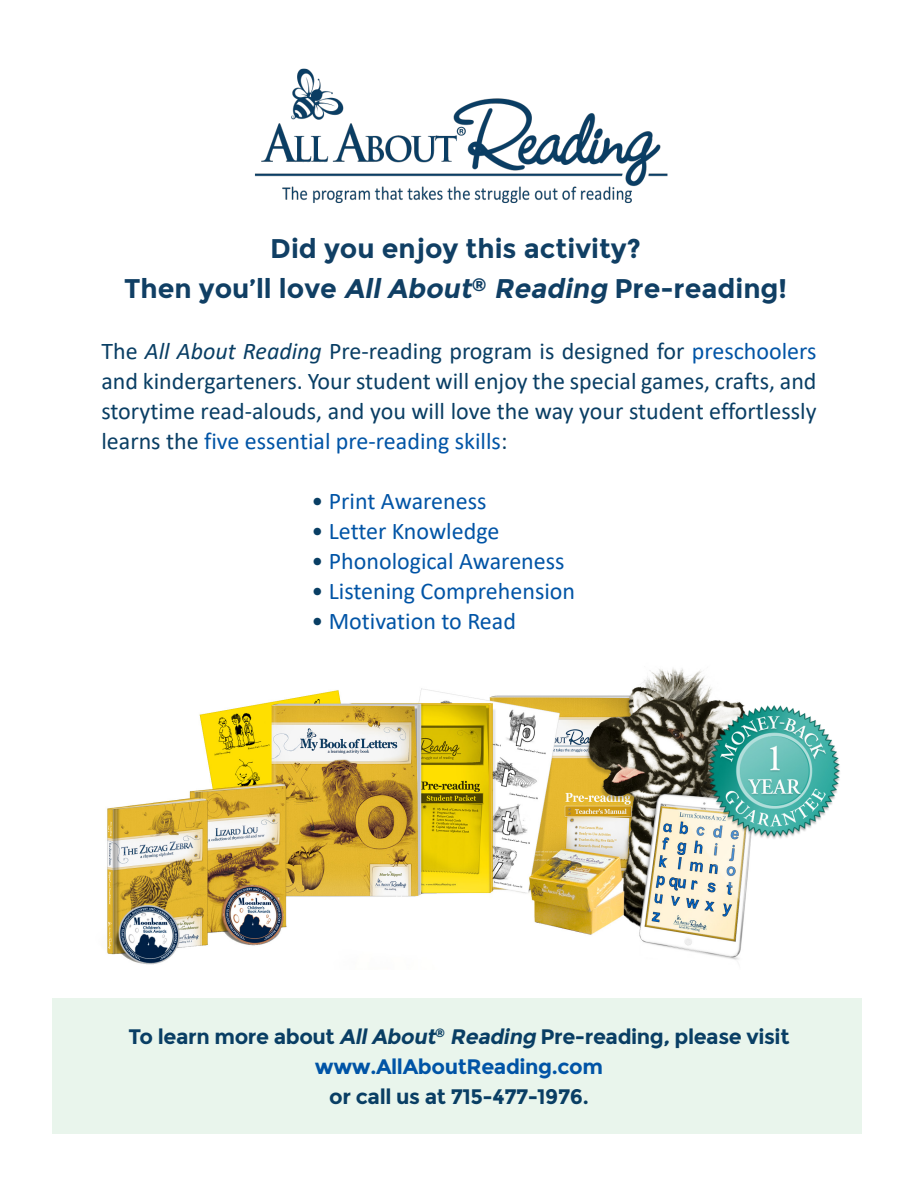
<style>
.page{position:relative;width:918px;height:1188px;background:#fff}
.page>*{position:absolute;margin:0;border:0;box-sizing:border-box;transform-origin:0 0}
.t1{font:700 27px "Montserrat";color:#103f64}
.t2{font:24px/30px "Calibri";color:#093e64;text-align:justify}
.t3{font:24px "Calibri";color:#0054a6}
.t4{font:700 21px "Montserrat";letter-spacing:-.02em;color:#093e64}
.Paragraph_Style_1{font:700 21px "Montserrat";letter-spacing:-.02em;color:#0054a6}
.s1{font-style:italic}
.s2{color:#0054a6}
.s3{color:#093e64}
</style>
<div class="page">
<div style="left:52px;top:999px;width:810px;height:135px;background:#e9f5ec"></div>
<img style="left:107px;top:668px;width:644px;height:297px">
<img style="left:706px;top:702px;width:134px;height:140px">
<img style="left:254px;top:68px;width:414px;height:136px">
<p class="t1" style="left:270px;top:232px;width:372px">Did you enjoy this activity?</p>
<p class="t1" style="left:124px;top:273px;width:664px">Then you’ll love <span class="s1">AllAbout</span><sup>®</sup> <span class="s1">Reading</span> Pre-reading!</p>
<p class="t2" style="left:101px;top:335px;width:717px">The <span class="s1">All About Reading</span> Pre-reading program is designed for <span class="s2">preschoolers </span>and kindergarteners. Your student will enjoy the special games, crafts, and storytime read-alouds, and you will love the way your student effortlessly learns the <span class="s2">five essential pre-reading skills</span>:</p>
<p class="t3" style="left:311px;top:484px;width:177px"><span class="s3">•</span> Print Awareness</p>
<p class="t3" style="left:311px;top:514px;width:190px"><span class="s3">•</span> Letter Knowledge</p>
<p class="t3" style="left:311px;top:544px;width:255px"><span class="s3">•</span> Phonological Awareness</p>
<p class="t3" style="left:311px;top:574px;width:265px"><span class="s3">•</span> Listening Comprehension</p>
<p class="t3" style="left:311px;top:604px;width:206px"><span class="s3">•</span> Motivation to Read</p>
<p class="t4" style="left:128px;top:1024px;width:663px">To learn more about <span class="s1">AllAbout</span><sup>®</sup> <span class="s1">Reading</span> Pre-reading<span class="s1">,</span>please visit</p>
<p class="Paragraph_Style_1" style="left:315px;top:1054px;width:290px">www.AllAboutReading.com</p>
<p class="t4" style="left:329px;top:1084px;width:261px">or call us at 715-477-1976.</p>
</div>
